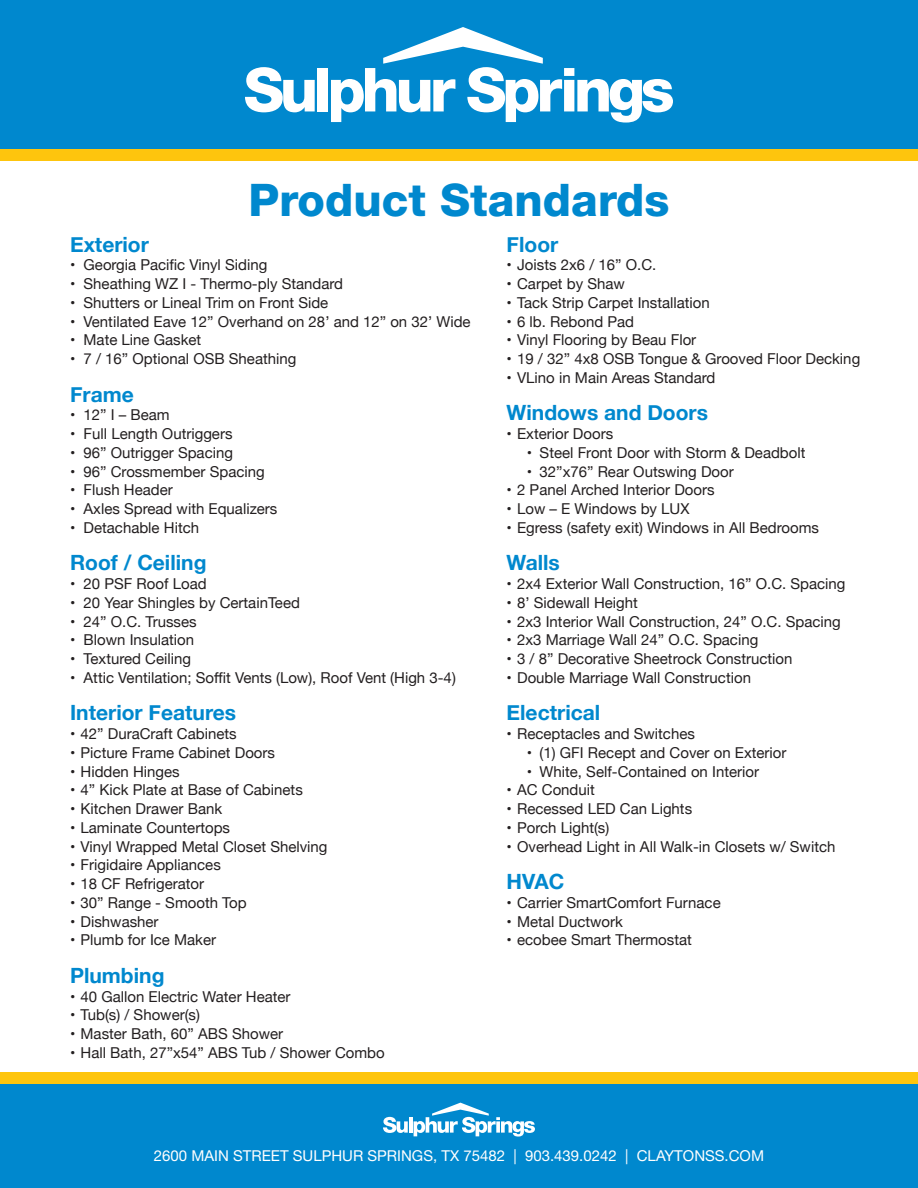
<style>
.page{position:relative;width:918px;height:1188px;background:#fff}
.page>*{position:absolute;margin:0;border:0;box-sizing:border-box;transform-origin:0 0}
.t1{font:800 45px "Helvetica Neue LT Std";color:#0088ce}
.t2{font:700 21px "Helvetica Neue";color:#0088ce}
.t3{font:15px "Helvetica Neue";color:#231f20}
.t4{font:15px "Helvetica Neue LT Std";color:#fff}
</style>
<div class="page">
<div style="left:0;top:0;width:918px;height:158px;background:#0088ce"></div>
<svg style="left:245px;top:67px;width:70px;height:45px"></svg>
<div style="left:318px;top:68px;width:10px;height:43px;background:#fff"></div>
<svg style="left:331px;top:27px;width:342px;height:96px"></svg>
<div style="left:0;top:149px;width:918px;height:12px;background:#fec50d"></div>
<div style="left:0;top:1078px;width:918px;height:110px;background:#0088ce"></div>
<svg style="left:383px;top:1117px;width:25px;height:16px"></svg>
<hr style="left:409px;top:1117px;width:3px;height:16px;background:#fff">
<svg style="left:414px;top:1103px;width:121px;height:34px"></svg>
<div style="left:0;top:1072px;width:918px;height:12px;background:#fec50d"></div>
<h1 class="t1" style="left:248px;top:173px;width:423px">Product Standards</h1>
<h2 class="t2" style="left:70px;top:228px;width:80px">Exterior</h2>
<p class="t3" style="left:70px;top:254px;width:199px">• Georgia Pacific Vinyl Siding</p>
<p class="t3" style="left:70px;top:273px;width:275px">• Sheathing WZ I - Thermo-ply Standard</p>
<p class="t3" style="left:70px;top:292px;width:260px">• Shutters or Lineal Trim on Front Side</p>
<p class="t3" style="left:70px;top:311px;width:402px">• Ventilated Eave 12” Overhand on 28’ and 12” on 32’ Wide</p>
<p class="t3" style="left:70px;top:329px;width:133px">• Mate Line Gasket</p>
<p class="t3" style="left:70px;top:348px;width:228px">• 7 / 16” Optional OSB Sheathing</p>
<h2 class="t2" style="left:70px;top:378px;width:65px">Frame</h2>
<p class="t3" style="left:70px;top:404px;width:101px">• 12” I – Beam</p>
<p class="t3" style="left:70px;top:423px;width:164px">• Full Length Outriggers</p>
<p class="t3" style="left:70px;top:442px;width:164px">• 96” Outrigger Spacing</p>
<p class="t3" style="left:70px;top:461px;width:196px">• 96” Crossmember Spacing</p>
<p class="t3" style="left:70px;top:479px;width:104px">• Flush Header</p>
<p class="t3" style="left:70px;top:498px;width:209px">• Axles Spread with Equalizers</p>
<p class="t3" style="left:70px;top:517px;width:131px">• Detachable Hitch</p>
<h2 class="t2" style="left:70px;top:547px;width:138px">Roof / Ceiling</h2>
<p class="t3" style="left:70px;top:573px;width:138px">• 20 PSF Roof Load</p>
<p class="t3" style="left:70px;top:592px;width:231px">• 20 Year Shingles by CertainTeed</p>
<p class="t3" style="left:70px;top:611px;width:128px">• 24” O.C. Trusses</p>
<p class="t3" style="left:70px;top:629px;width:126px">• Blown Insulation</p>
<p class="t3" style="left:70px;top:648px;width:123px">• Textured Ceiling</p>
<p class="t3" style="left:70px;top:667px;width:387px">• Attic Ventilation; Soffit Vents (Low), Roof Vent (High 3-4)</p>
<h2 class="t2" style="left:70px;top:697px;width:168px">Interior Features</h2>
<p class="t3" style="left:70px;top:723px;width:168px">• 42” DuraCraft Cabinets</p>
<p class="t3" style="left:70px;top:742px;width:206px">• Picture Frame Cabinet Doors</p>
<p class="t3" style="left:70px;top:761px;width:111px">• Hidden Hinges</p>
<p class="t3" style="left:70px;top:779px;width:234px">• 4” Kick Plate at Base of Cabinets</p>
<p class="t3" style="left:70px;top:798px;width:154px">• Kitchen Drawer Bank</p>
<p class="t3" style="left:70px;top:817px;width:161px">• Laminate Countertops</p>
<p class="t3" style="left:70px;top:836px;width:259px">• Vinyl Wrapped Metal Closet Shelving</p>
<p class="t3" style="left:70px;top:854px;width:152px">• Frigidaire Appliances</p>
<p class="t3" style="left:70px;top:873px;width:136px">• 18 CF Refrigerator</p>
<p class="t3" style="left:70px;top:892px;width:178px">• 30” Range - Smooth Top</p>
<p class="t3" style="left:70px;top:911px;width:90px">• Dishwasher</p>
<p class="t3" style="left:70px;top:929px;width:148px">• Plumb for Ice Maker</p>
<h2 class="t2" style="left:70px;top:959px;width:96px">Plumbing</h2>
<p class="t3" style="left:70px;top:986px;width:222px">• 40 Gallon Electric Water Heater</p>
<p class="t3" style="left:70px;top:1004px;width:131px">• Tub(s) / Shower(s)</p>
<p class="t3" style="left:70px;top:1023px;width:215px">• Master Bath, 60” ABS Shower</p>
<p class="t3" style="left:70px;top:1042px;width:316px">• Hall Bath, 27”x54” ABS Tub / Shower Combo</p>
<h2 class="t2" style="left:507px;top:228px;width:53px">Floor</h2>
<p class="t3" style="left:507px;top:254px;width:151px">• Joists 2x6 / 16” O.C.</p>
<p class="t3" style="left:507px;top:273px;width:120px">• Carpet by Shaw</p>
<p class="t3" style="left:507px;top:292px;width:205px">• Tack Strip Carpet Installation</p>
<p class="t3" style="left:507px;top:311px;width:129px">• 6 lb. Rebond Pad</p>
<p class="t3" style="left:507px;top:329px;width:191px">• Vinyl Flooring by Beau Flor</p>
<p class="t3" style="left:507px;top:348px;width:355px">• 19 / 32” 4x8 OSB Tongue &amp; Grooved Floor Decking</p>
<p class="t3" style="left:507px;top:367px;width:210px">• VLino in Main Areas Standard</p>
<h2 class="t2" style="left:507px;top:397px;width:203px">Windows and Doors</h2>
<p class="t3" style="left:507px;top:423px;width:108px">• Exterior Doors</p>
<p class="t3" style="left:527px;top:442px;width:280px">• Steel Front Door with Storm &amp; Deadbolt</p>
<p class="t3" style="left:527px;top:461px;width:208px">• 32”x76” Rear Outswing Door</p>
<p class="t3" style="left:507px;top:479px;width:210px">• 2 Panel Arched Interior Doors</p>
<p class="t3" style="left:507px;top:498px;width:184px">• Low – E Windows by LUX</p>
<p class="t3" style="left:507px;top:517px;width:314px">• Egress (safety exit) Windows in All Bedrooms</p>
<h2 class="t2" style="left:507px;top:547px;width:55px">Walls</h2>
<p class="t3" style="left:507px;top:573px;width:340px">• 2x4 Exterior Wall Construction, 16” O.C. Spacing</p>
<p class="t3" style="left:507px;top:592px;width:133px">• 8’ Sidewall Height</p>
<p class="t3" style="left:507px;top:611px;width:336px">• 2x3 Interior Wall Construction, 24” O.C. Spacing</p>
<p class="t3" style="left:507px;top:629px;width:253px">• 2x3 Marriage Wall 24” O.C. Spacing</p>
<p class="t3" style="left:507px;top:648px;width:287px">• 3 / 8” Decorative Sheetrock Construction</p>
<p class="t3" style="left:507px;top:667px;width:246px">• Double Marriage Wall Construction</p>
<h2 class="t2" style="left:507px;top:697px;width:95px">Electrical</h2>
<p class="t3" style="left:507px;top:723px;width:190px">• Receptacles and Switches</p>
<p class="t3" style="left:527px;top:742px;width:261px">• (1) GFI Recept and Cover on Exterior</p>
<p class="t3" style="left:527px;top:761px;width:234px">• White, Self-Contained on Interior</p>
<p class="t3" style="left:507px;top:779px;width:90px">• AC Conduit</p>
<p class="t3" style="left:507px;top:798px;width:187px">• Recessed LED Can Lights</p>
<p class="t3" style="left:507px;top:817px;width:104px">• Porch Light(s)</p>
<p class="t3" style="left:507px;top:836px;width:330px">• Overhead Light in All Walk-in Closets w/ Switch</p>
<h2 class="t2" style="left:507px;top:865px;width:59px">HVAC</h2>
<p class="t3" style="left:507px;top:892px;width:216px">• Carrier SmartComfort Furnace</p>
<p class="t3" style="left:507px;top:911px;width:118px">• Metal Ductwork</p>
<p class="t3" style="left:507px;top:929px;width:187px">• ecobee Smart Thermostat</p>
<p class="t4" style="left:154px;top:1147px;width:612px">2600 MAIN STREET SULPHUR SPRINGS, TX 75482 | 903.439.0242 | CLAYTONSS.COM</p>
</div>
